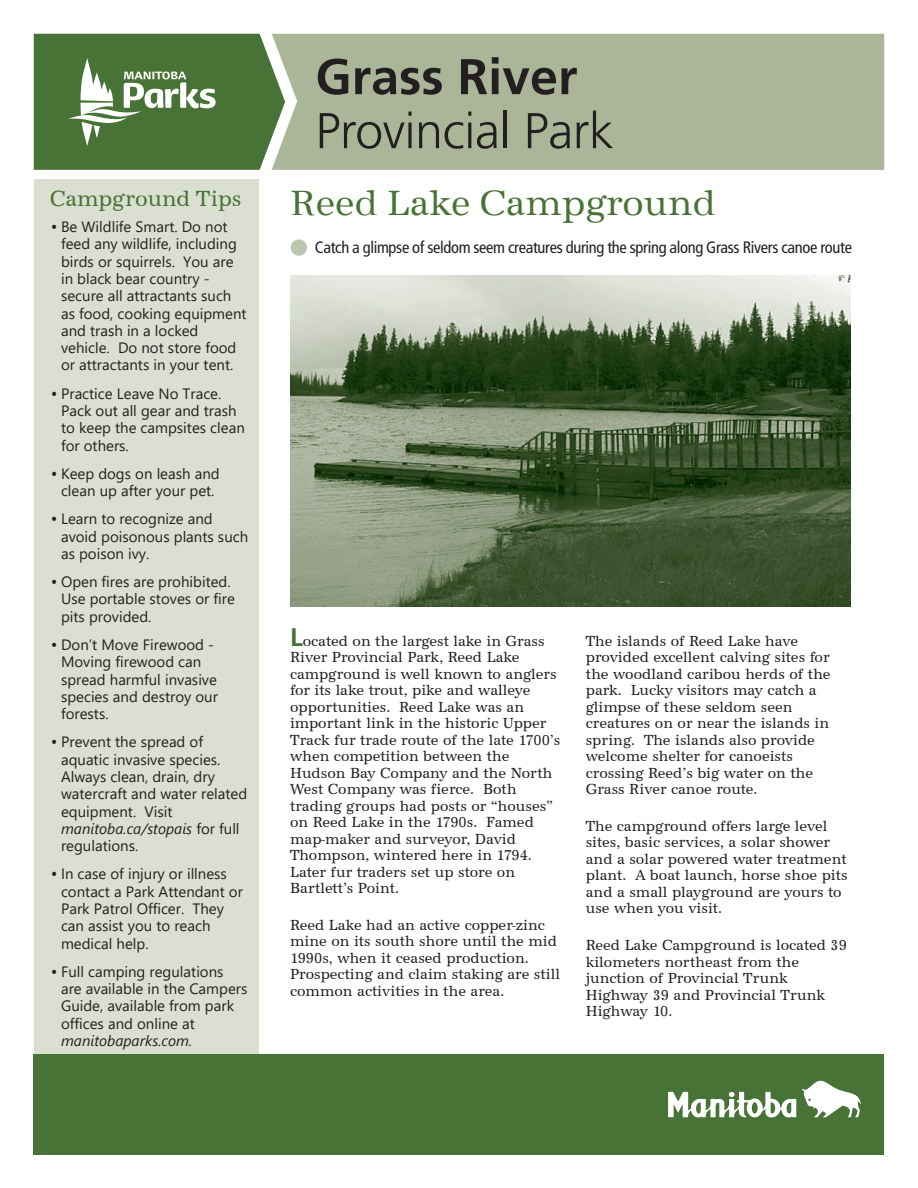
<style>
.page{position:relative;width:918px;height:1188px;background:#fff}
.page>*{position:absolute;margin:0;border:0;box-sizing:border-box;transform-origin:0 0}
.t1{font:300 50.25px "Frutiger";letter-spacing:-.01em;color:#231f20}
.t2{font:700 50.25px "Frutiger";color:#231f20}
.t3{font:36px "URW Antiqua T";color:#487336}
.t4{font:22.5px "URW Antiqua T Regu Narr";color:#487336}
.t5{font:condensed 16.5px "Frutiger";letter-spacing:-.02em;color:#231f20}
.t6{font:15px/16.5px "URW Antiqua T Regu Narr";color:#231f20}
.t7{font:15px/17.2px "Segoe UI";color:#231f20}
.t8{font:italic 15px "Segoe UI";color:#231f20}
.s1{font-family:"URW Antiqua T Regu Narr"}
.s2{font-style:italic}
.s3{font-family:"Frutiger";font-weight:700;font-size:25.5px;color:#487336}
</style>
<div class="page">
<svg style="left:34px;top:34px;width:238px;height:136px;background:#5a814a"></svg>
<div style="left:272px;top:34px;width:612px;height:136px;background:#abb698"></div>
<div style="left:34px;top:179px;width:225px;height:925px;background:#dbdfd1"></div>
<div style="left:34px;top:1054px;width:850px;height:100px;background:#487336"></div>
<svg style="left:802px;top:1080px;width:59px;height:37px"></svg>
<svg style="left:668px;top:1092px;width:128px;height:25px"></svg>
<img style="left:290px;top:275px;width:560px;height:332px">
<div style="left:291px;top:239px;width:16px;height:17px;background:#bcc5ae;border-radius:50%"></div>
<h3 class="t4" style="left:50px;top:185px;width:193px">Campground Tips</h3>
<p class="t7" style="left:61px;top:217px;width:187px;text-indent:-12px"><span class="s1">•</span>Be Wildlife Smart. Do not feed any wildlife, including birds or squirrels. You are in black bear country - secure all attractants such as food, cooking equipment and trash in a locked vehicle. Do not store food or attractants in your tent.</p>
<p class="t7" style="left:61px;top:383px;width:185px;text-indent:-12px"><span class="s1">•</span>Practice Leave No Trace.<br>Pack out all gear and trash to keep the campsites clean for others.</p>
<p class="t7" style="left:49px;top:464px;width:172px;text-align:center"><span class="s1">•</span>Keep dogs on leash and clean up after your pet.</p>
<p class="t7" style="left:61px;top:509px;width:189px;text-indent:-12px"><span class="s1">•</span>Learn to recognize and avoid poisonous plants such as poison ivy.</p>
<p class="t7" style="left:61px;top:572px;width:175px;text-indent:-12px"><span class="s1">•</span>Open fires are prohibited.<br>Use portable stoves or fire pits provided.</p>
<p class="t7" style="left:61px;top:635px;width:158px;text-indent:-12px"><span class="s1">•</span> Don’t Move Firewood -<br>Moving firewood can spread harmful invasive species and destroy our forests.</p>
<p class="t7" style="left:61px;top:732px;width:188px;text-indent:-12px"><span class="s1">•</span>Prevent the spread of aquatic invasive species.<br>Always clean, drain, dry watercraft and water related equipment. Visit <span class="s2">manitoba.ca/stopais</span> for full regulations.</p>
<p class="t7" style="left:61px;top:864px;width:183px;text-indent:-12px"><span class="s1">•</span>In case of injury or illness contact a Park Attendant or<br>Park Patrol Officer. They can assist you to reach medical help.</p>
<p class="t7" style="left:61px;top:962px;width:188px;text-indent:-12px"><span class="s1">•</span>Full camping regulations are available in the Campers<br>Guide, available from park offices and online at</p>
<p class="t8" style="left:61px;top:1027px;width:133px">manitobaparks.com.</p>
<h1 class="t2" style="left:315px;top:47px;width:264px">Grass River</h1>
<h1 class="t1" style="left:315px;top:102px;width:300px">Provincial Park</h1>
<h2 class="t3" style="left:290px;top:183px;width:427px">Reed Lake Campground</h2>
<p class="t5" style="left:315px;top:238px;width:539px">Catch a glimpse of seldom seem creatures during the spring along Grass Rivers canoe route</p>
<p class="t6" style="left:290px;top:632px;width:272px"><span class="s3">L</span>ocated on the largest lake in Grass<br>River Provincial Park, Reed Lake campground is well known to anglers for its lake trout, pike and walleye opportunities. Reed Lake was an important link in the historic Upper<br>Track fur trade route of the late 1700’s when competition between the<br>Hudson Bay Company and the North<br>West Company was fierce. Both trading groups had posts or “houses” on Reed Lake in the 1790s. Famed map-maker and surveyor, David<br>Thompson, wintered here in 1794.<br>Later fur traders set up store on<br>Bartlett’s Point.</p>
<p class="t6" style="left:290px;top:916px;width:271px">Reed Lake had an active copper-zinc mine on its south shore until the mid 1990s, when it ceased production.<br>Prospecting and claim staking are still common activities in the area.</p>
<p class="t6" style="left:586px;top:632px;width:246px">The islands of Reed Lake have provided excellent calving sites for the woodland caribou herds of the park. Lucky visitors may catch a glimpse of these seldom seen creatures on or near the islands in spring. The islands also provide welcome shelter for canoeists crossing Reed’s big water on the<br>Grass River canoe route.</p>
<p class="t6" style="left:586px;top:817px;width:263px">The campground offers large level sites, basic services, a solar shower and a solar powered water treatment plant. A boat launch, horse shoe pits and a small playground are yours to use when you visit.</p>
<p class="t6" style="left:586px;top:937px;width:263px">Reed Lake Campground is located 39 kilometers northeast from the junction of Provincial Trunk<br>Highway 39 and Provincial Trunk<br>Highway 10.</p>
</div>
